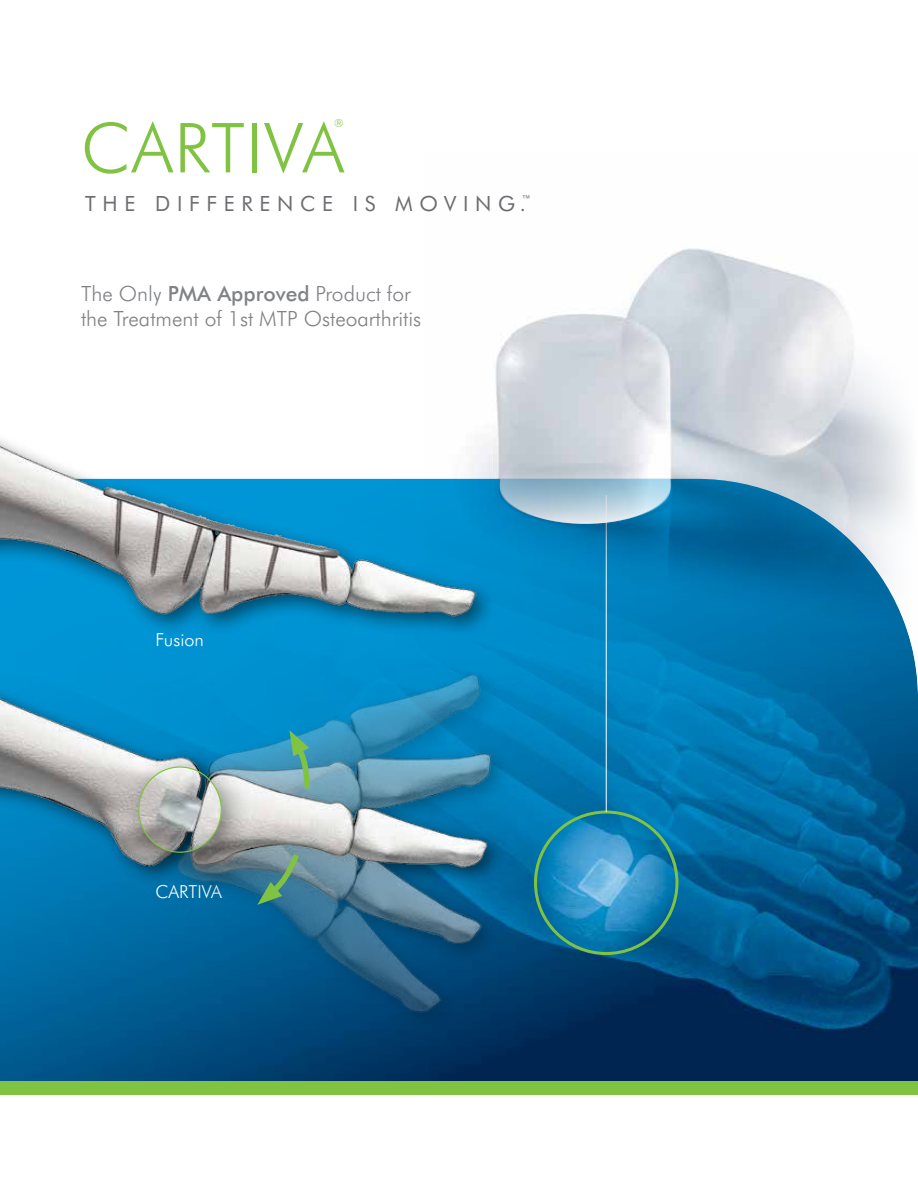
<style>
.page{position:relative;width:918px;height:1188px;background:#fff}
.page>*{position:absolute;margin:0;border:0;box-sizing:border-box;transform-origin:0 0}
.t1{font:300 69px "Futura BT";letter-spacing:.02em;color:#80c342}
.t2{font:300 21px/25.5px "Futura BT";color:#808285}
.t3{font:21px "Futura BT";letter-spacing:.32em;color:#6d6e71}
.t4{font:300 18px "Futura BT";color:#fff}
.t5{font:300 11.4px "Futura BT";color:#80c342}
.s1{font-weight:500}
</style>
<div class="page">
<img style="left:0;top:642px;width:918px;height:439px">
<div style="left:0;top:1081px;width:918px;height:14px;background:#80c342"></div>
<hr style="left:606px;top:495px;width:1px;height:317px;background:#fff">
<img style="left:0;top:440px;width:531px;height:208px">
<img style="left:0;top:648px;width:569px;height:387px">
<div style="left:120px;top:748px;width:133px;height:136px;background:#000;opacity:.5"></div>
<img style="left:139px;top:767px;width:82px;height:85px">
<svg style="left:257px;top:848px;width:47px;height:57px;background:#5b8d8b"></svg>
<svg style="left:289px;top:730px;width:24px;height:64px;background:#63a99c"></svg>
<img style="left:426px;top:248px;width:394px;height:394px">
<svg style="left:820px;top:283px;width:98px;height:415px"></svg>
<svg style="left:500px;top:446px;width:171px;height:78px;background:#ccd3d9"></svg>
<img style="left:500px;top:479px;width:171px;height:45px">
<p class="t5" style="left:334px;top:116px;width:11px">®</p>
<h1 class="t1" style="left:81px;top:106px;width:264px">CARTIVA</h1>
<p class="t3" style="left:85px;top:191px;width:448px">THE DIFFERENCE IS MOVING.<sup>™</sup></p>
<p class="t2" style="left:81px;top:280px;width:342px">The Only <span class="s1">PMA Approved</span> Product for the Treatment of 1st MTP Osteoarthritis</p>
<p class="t4" style="left:156px;top:628px;width:50px">Fusion</p>
<p class="t4" style="left:156px;top:881px;width:68px">CARTIVA</p>
</div>
